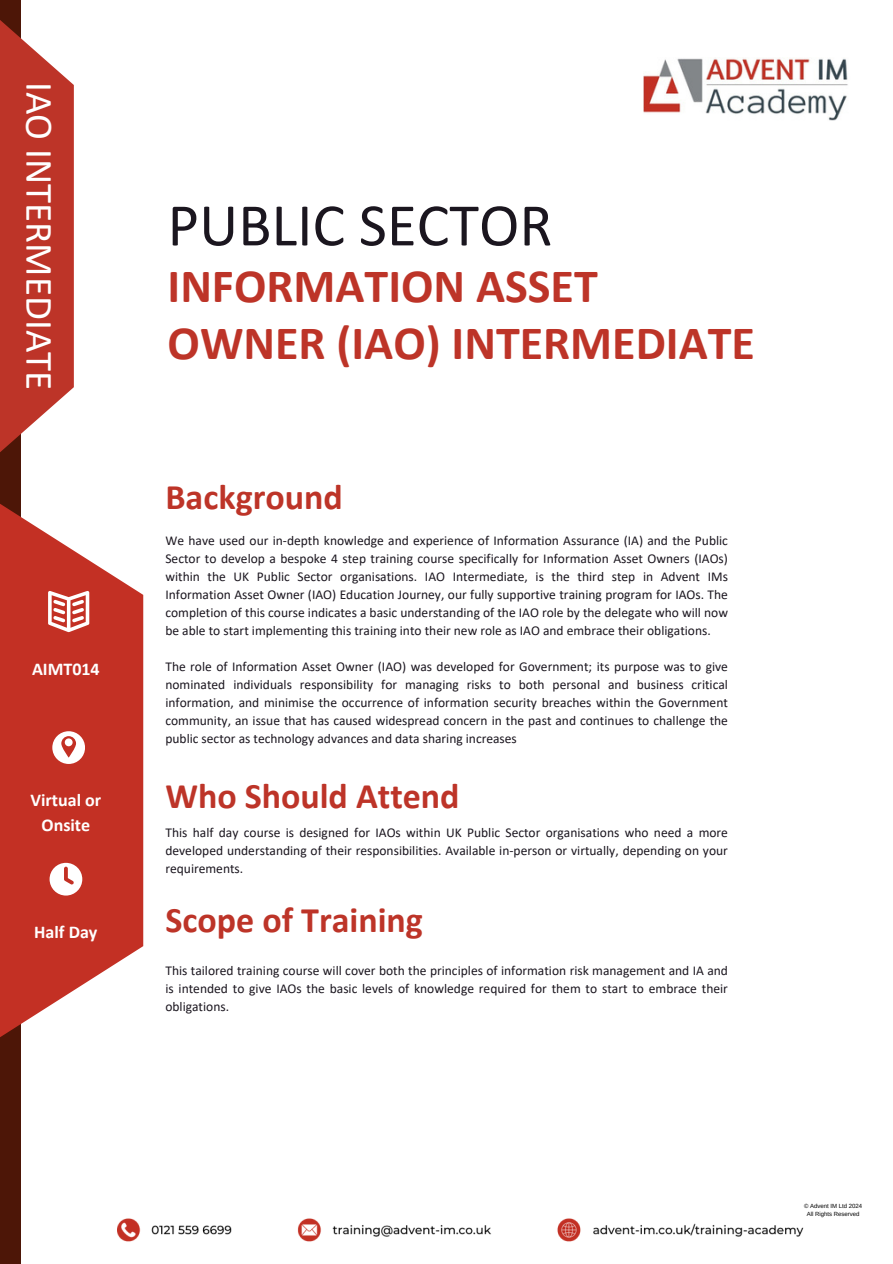
<style>
.page{position:relative;width:893px;height:1264px;background:#fff}
.page>*{position:absolute;margin:0;border:0;box-sizing:border-box;transform-origin:0 0}
.t1{font:61.05px "Calibri";color:#1b161f}
.t2{font:700 48px/57.3px "Calibri";color:#bd3428}
.t3{font:39px "Calibri";color:#fff}
.t4{font:700 36px "Calibri";color:#bd3428}
.t5{font:700 18px/24.8px "Calibri";color:#fff;text-align:center}
.t6{font:13.5px/18px "Calibri";color:#1b161f;text-align:justify}
.t7{font:6px "Arimo";color:#000}
</style>
<div class="page">
<div style="left:0;top:0;width:21px;height:1263px;background:#4d1607"></div>
<svg style="left:0;top:551px;width:143px;height:486px;background:#ca4b40"></svg>
<svg style="left:0;top:20px;width:74px;height:633px;fill:#bd3428"></svg>
<img style="left:643px;top:57px;width:205px;height:64px">
<svg style="left:48px;top:591px;width:41px;height:41px"></svg>
<svg style="left:52px;top:731px;width:33px;height:32px"></svg>
<svg style="left:50px;top:862px;width:32px;height:33px"></svg>
<img style="left:118px;top:1218px;width:686px;height:24px">
<h4 class="t3" style="left:56px;top:82px;width:309px;rotate:90deg">IAO INTERMEDIATE</h4>
<p class="t5" style="left:32px;top:657px;width:69px">AIMT014</p>
<p class="t5" style="left:30px;top:789px;width:72px">Virtual or<br>Onsite</p>
<h4 class="t5" style="left:34px;top:920px;width:65px">Half Day</h4>
<h3 class="t1" style="left:167px;top:199px;width:386px">PUBLIC SECTOR</h3>
<p class="t2" style="left:167px;top:261px;width:589px">INFORMATION ASSET<br>OWNER (IAO) INTERMEDIATE</p>
<h2 class="t4" style="left:165px;top:482px;width:179px">Background</h2>
<p class="t6" style="left:165px;top:533px;width:564px">We have used our in-depth knowledge and experience of Information Assurance (IA) and the Public Sector to develop a bespoke 4 step training course specifically for Information Asset Owners (IAOs) within the UK Public Sector organisations. IAO Intermediate, is the third step in Advent IMs Information Asset Owner (IAO) Education Journey, our fully supportive training program for IAOs. The completion of this course indicates a basic understanding of the IAO role by the delegate who will now be able to start implementing this training into their new role as IAO and embrace their obligations.</p>
<h6 class="t6" style="left:165px;top:659px;width:564px">The role of Information Asset Owner (IAO) was developed for Government; its purpose was to give nominated individuals responsibility for managing risks to both personal and business critical information, and minimise the occurrence of information security breaches within the Government community, an issue that has caused widespread concern in the past and continues to challenge the public sector as technology advances and data sharing increases</h6>
<p class="t4" style="left:165px;top:781px;width:295px">Who Should Attend</p>
<p class="t6" style="left:165px;top:824px;width:564px">This half day course is designed for IAOs within UK Public Sector organisations who need a more developed understanding of their responsibilities. Available in-person or virtually, depending on your requirements.</p>
<h5 class="t4" style="left:165px;top:904px;width:259px">Scope of Training</h5>
<h6 class="t6" style="left:165px;top:962px;width:564px">This tailored training course will cover both the principles of information risk management and IA and is intended to give IAOs the basic levels of knowledge required for them to start to embrace their obligations.</h6>
<h4 class="t7" style="left:804px;top:1202px;width:60px">© Advent IM Ltd 2024</h4>
<p class="t7" style="left:806px;top:1210px;width:54px">All Rights Reserved</p>
</div>
